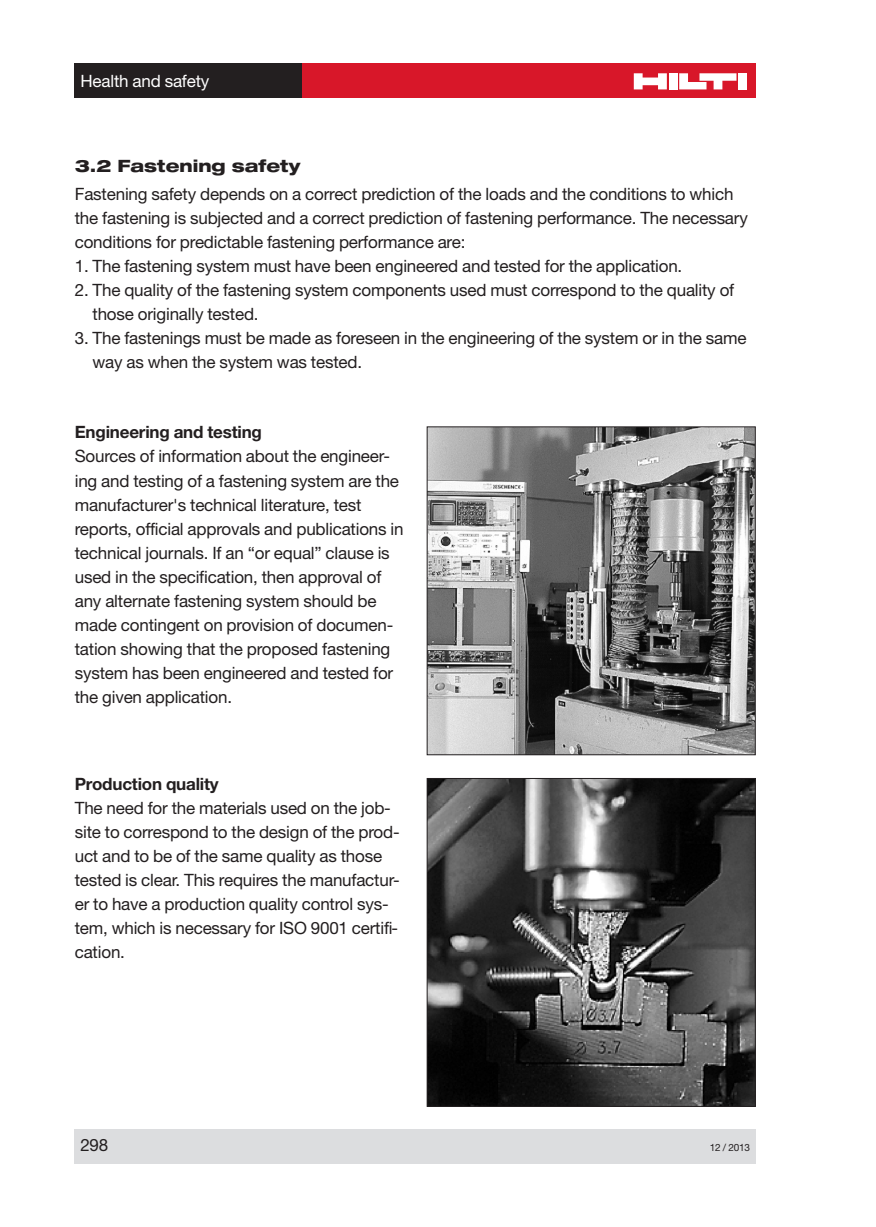
<style>
.page{position:relative;width:876px;height:1227px;background:#fff}
.page>*{position:absolute;margin:0;border:0;box-sizing:border-box;transform-origin:0 0}
.t1{font:17px/24px "Helvetica Neue";letter-spacing:-.01em;color:#231f20}
.t2{font:700 17px "Helvetica Neue";letter-spacing:-.01em;color:#231f20}
.t3{font:800 expanded 17px "Helvetica Neue";color:#231f20}
.t4{font:17px "Helvetica Neue";letter-spacing:-.01em;color:#fff}
.t5{font:10px "Helvetica Neue";letter-spacing:-.02em;color:#231f20}
</style>
<div class="page">
<div style="left:301px;top:63px;width:454px;height:34px;background:#d81729"></div>
<div style="left:668px;top:73px;width:9px;height:16px;background:#fff"></div>
<div style="left:737px;top:73px;width:9px;height:16px;background:#fff"></div>
<svg style="left:633px;top:73px;width:33px;height:16px"></svg>
<svg style="left:679px;top:73px;width:57px;height:16px"></svg>
<div style="left:75px;top:63px;width:226px;height:34px;background:#231f20"></div>
<div style="left:75px;top:1129px;width:680px;height:34px;background:#dcdddf"></div>
<img style="left:428px;top:428px;width:325px;height:325px">
<div style="left:426px;top:426px;width:329px;height:329px;border:1px solid #231f20"></div>
<img style="left:428px;top:780px;width:325px;height:325px">
<div style="left:426px;top:778px;width:329px;height:329px;border:1px solid #231f20"></div>
<p class="t4" style="left:80px;top:75px;width:130px">Health and safety</p>
<p class="t3" style="left:75px;top:159px;width:227px">3.2 Fastening safety</p>
<p class="t1" style="left:75px;top:184px;width:674px">Fastening safety depends on a correct prediction of the loads and the conditions to which the fastening is subjected and a correct prediction of fastening performance. The necessary conditions for predictable fastening performance are:</p>
<p class="t1" style="left:75px;top:256px;width:608px">1. The fastening system must have been engineered and tested for the application.</p>
<p class="t1" style="left:92px;top:280px;width:643px;text-indent:-18px">2. The quality of the fastening system components used must correspond to the quality of those originally tested.</p>
<p class="t1" style="left:92px;top:328px;width:655px;text-indent:-18px">3. The fastenings must be made as foreseen in the engineering of the system or in the same way as when the system was tested.</p>
<p class="t2" style="left:75px;top:426px;width:189px">Engineering and testing</p>
<p class="t1" style="left:75px;top:446px;width:330px">Sources of information about the engineer&shy;ing and testing of a fastening system are the manufacturer's technical literature, test reports, official approvals and publications in technical journals. If an “or equal” clause is used in the specification, then approval of any alternate fastening system should be made contingent on provision of documen&shy;tation showing that the proposed fastening system has been engineered and tested for the given application.</p>
<p class="t2" style="left:75px;top:778px;width:145px">Production quality</p>
<p class="t1" style="left:75px;top:797px;width:326px">The need for the materials used on the job&shy;site to correspond to the design of the prod&shy;uct and to be of the same quality as those tested is clear. This requires the manufactur&shy;er to have a production quality control sys&shy;tem, which is necessary for ISO 9001 certifi&shy;cation.</p>
<p class="t1" style="left:80px;top:1134px;width:29px">298</p>
<p class="t5" style="left:709px;top:1143px;width:42px">12 / 2013</p>
</div>
